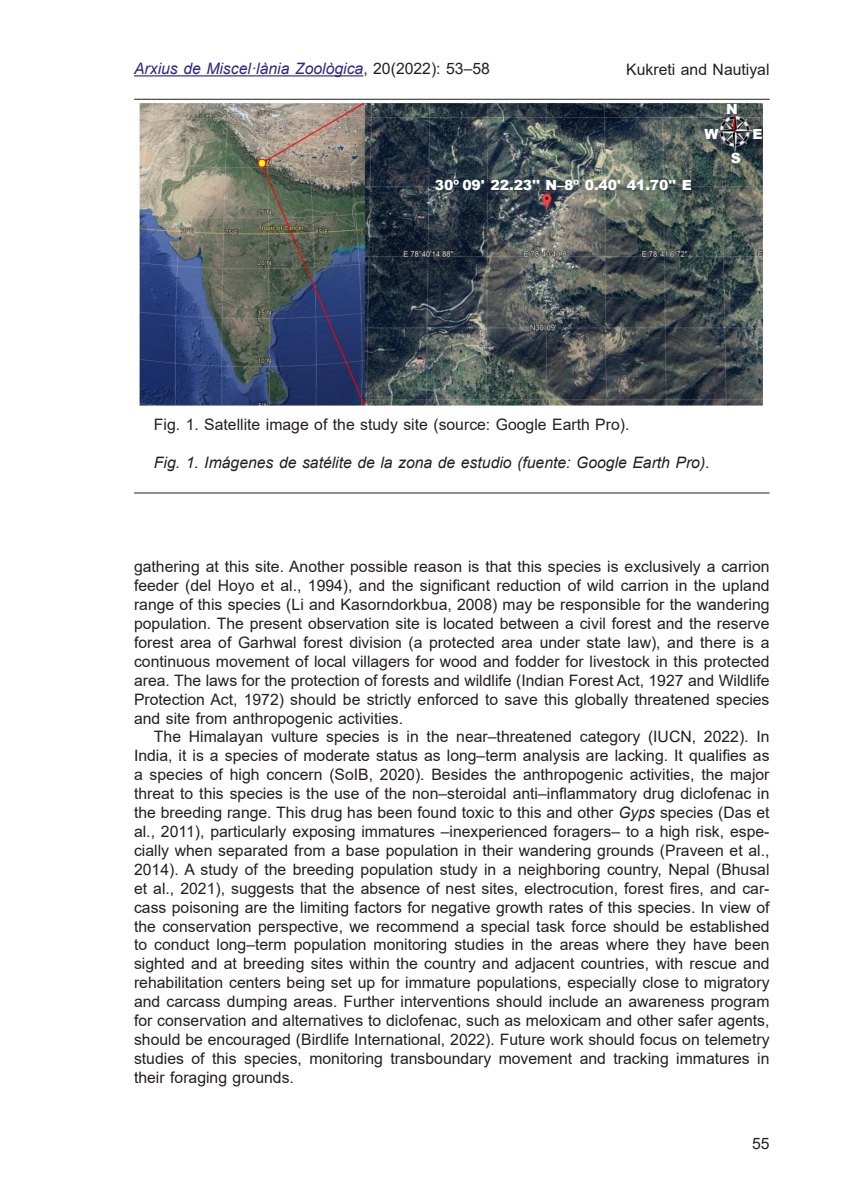
<style>
.page{position:relative;width:844px;height:1191px;background:#fff}
.page>*{position:absolute;margin:0;border:0;box-sizing:border-box;transform-origin:0 0}
.Normal_ult_ang{font:15.75px/18.9px "Arial MT2";color:#231f20;text-align:justify}
.Normal_ang{font:15.75px/18.9px "Arial MT2";color:#231f20;text-align:justify}
.Peu_2_esp{font:italic 15.75px "Arial";color:#231f20}
.Peu_1_ang{font:15.75px "Arial MT2";color:#231f20}
.t1{font:italic 15.75px "Arial";color:#302784}
.Normal_ang-2{font:900 14px "Arial";letter-spacing:-.005em;color:#fff}
.Normal_esp{font:900 14px "Arial";color:#fff}
.s1{font-family:"Arial MT2";font-style:normal;color:#231f20}
.s2{font-family:"Arial"}
.s3{font-family:"Arial";font-style:italic}
</style>
<div class="page">
<hr style="left:134px;top:75px;width:229px;height:1px;background:#302784">
<img style="left:139px;top:103px;width:624px;height:303px">
<hr style="left:134px;top:99px;width:635px;height:1px;background:#231f20">
<hr style="left:134px;top:492px;width:635px;height:1px;background:#231f20">
<p class="t1" style="left:134px;top:58px;width:357px">Arxius de Miscel·lània Zoològica<span class="s1">, 20(2022): 53–58</span></p>
<p class="Normal_ult_ang" style="left:626px;top:60px;width:145px">Kukreti and Nautiyal</p>
<p class="Normal_ang-2" style="left:725px;top:99px;width:13px">N</p>
<p class="Normal_ang-2" style="left:435px;top:175px;width:258px">30º 09' 22.23'' N–8º 0.40' 41.70'' E</p>
<p class="Normal_esp" style="left:704px;top:124px;width:15px">W</p>
<p class="Normal_esp" style="left:752px;top:124px;width:12px">E</p>
<p class="Normal_esp" style="left:730px;top:148px;width:12px">S</p>
<p class="Peu_1_ang" style="left:154px;top:413px;width:477px">Fig. 1. Satellite image of the study site (source: Google Earth Pro).</p>
<p class="Peu_2_esp" style="left:154px;top:452px;width:557px">Fig. 1. Imágenes de satélite de la zona de estudio (fuente: Google Earth Pro).</p>
<p class="Normal_ang" style="left:134px;top:557px;width:636px">gathering at this site. Another possible reason is that this species is exclusively a carrion <span class="s2">feeder (del Hoyo et al., 1994), and the significant reduction of wild carrion in the upland </span>range of this species (Li and Kasorndorkbua, 2008) may be responsible for the wandering population. The present observation site is located between a civil forest and the reserve forest area of Garhwal forest division (a protected area under state law), and there is a continuous movement of local villagers for wood and fodder for livestock in this protected area. The laws for the protection of forests and wildlife (Indian Forest Act, 1927 and Wildlife Protection Act, 1972) should be strictly enforced to save this globally threatened species and site from anthropogenic activities.</p>
<p class="Normal_ult_ang" style="left:134px;top:727px;width:636px;text-indent:20px">The Himalayan vulture species is in the near–threatened category (IUCN, 2022). In <span class="s2">India, it is a species of moderate status as long–term analysis are lacking. It qualifies as </span>a species of high concern (SoIB, 2020). Besides the anthropogenic activities, the major <span class="s2">threat to this species is the use of the non–steroidal anti–inflammatory drug diclofenac in </span>the breeding range. This drug has been found toxic to this and other <span class="s3">Gyps</span> species (Das et al., 2011), particularly exposing immatures –inexperienced foragers– to a high risk, espe&shy;cially when separated from a base population in their wandering grounds (Praveen et al., 2014). A study of the breeding population study in a neighboring country, Nepal (Bhusal <span class="s2">et al., 2021), suggests that the absence of nest sites, electrocution, forest fires, and car&shy;</span>cass poisoning are the limiting factors for negative growth rates of this species. In view of the conservation perspective, we recommend a special task force should be established to conduct long–term population monitoring studies in the areas where they have been sighted and at breeding sites within the country and adjacent countries, with rescue and rehabilitation centers being set up for immature populations, especially close to migratory and carcass dumping areas. Further interventions should include an awareness program for conservation and alternatives to diclofenac, such as meloxicam and other safer agents, should be encouraged (Birdlife International, 2022). Future work should focus on telemetry studies of this species, monitoring transboundary movement and tracking immatures in their foraging grounds.</p>
<p class="Normal_ult_ang" style="left:751px;top:1133px;width:19px">55</p>
</div>
